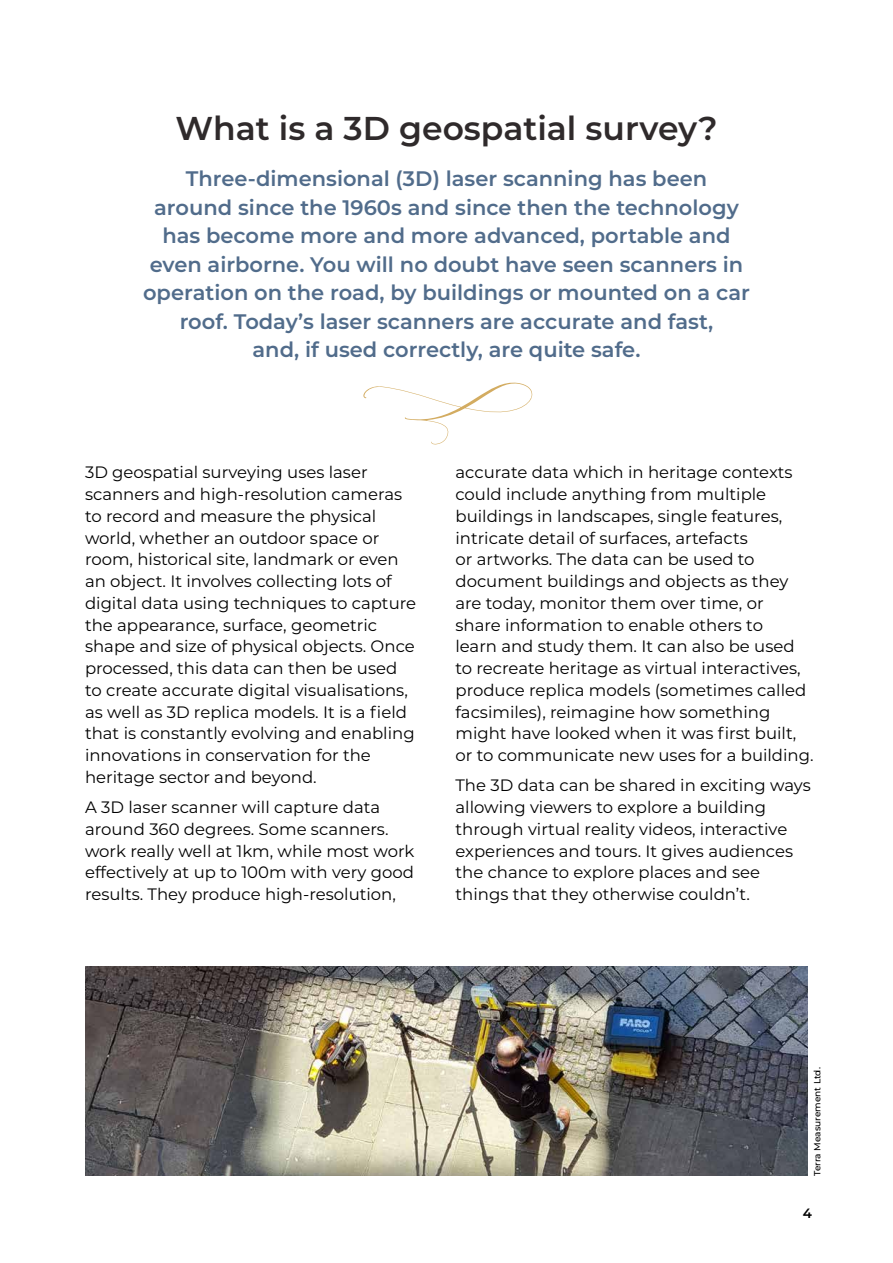
<style>
.page{position:relative;width:893px;height:1263px;background:#fff}
.page>*{position:absolute;margin:0;border:0;box-sizing:border-box;transform-origin:0 0}
.t1{font:600 33px "Montserrat";color:#2f2a2b}
.t2{font:600 21px/28.5px "Montserrat";color:#516c8b;text-align:center}
.t3{font:16.5px/21.8px "Montserrat";color:#000}
.t4{font:100 13.5px "Montserrat";color:#000}
.t5{font:100 9px "Montserrat";color:#000}
</style>
<div class="page">
<svg style="left:363px;top:382px;width:170px;height:63px"></svg>
<img style="left:85px;top:967px;width:723px;height:209px">
<h1 class="t1" style="left:175px;top:105px;width:544px">What is a 3D geospatial survey?</h1>
<p class="t2" style="left:143px;top:164px;width:608px">Three-dimensional (3D) laser scanning has been<br>around since the 1960s and since then the technology has become more and more advanced, portable and even airborne. You will no doubt have seen scanners in operation on the road, by buildings or mounted on a car roof. Today’s laser scanners are accurate and fast,<br>and, if used correctly, are quite safe.</p>
<p class="t3" style="left:85px;top:461px;width:333px">3D geospatial surveying uses laser scanners and high-resolution cameras to record and measure the physical world, whether an outdoor space or room, historical site, landmark or even an object. It involves collecting lots of digital data using techniques to capture the appearance, surface, geometric shape and size of physical objects. Once processed, this data can then be used to create accurate digital visualisations, as well as 3D replica models. It is a field that is constantly evolving and enabling innovations in conservation for the heritage sector and beyond.</p>
<p class="t3" style="left:85px;top:796px;width:331px">A 3D laser scanner will capture data around 360 degrees. Some scanners. work really well at 1km, while most work effectively at up to 100m with very good results. They produce high-resolution,</p>
<p class="t3" style="left:455px;top:461px;width:360px">accurate data which in heritage contexts could include anything from multiple buildings in landscapes, single features, intricate detail of surfaces, artefacts<br>or artworks. The data can be used to document buildings and objects as they are today, monitor them over time, or<br>share information to enable others to<br>learn and study them. It can also be used to recreate heritage as virtual interactives, produce replica models (sometimes called facsimiles), reimagine how something might have looked when it was first built, or to communicate new uses for a building.</p>
<p class="t3" style="left:455px;top:774px;width:357px">The 3D data can be shared in exciting ways allowing viewers to explore a building through virtual reality videos, interactive experiences and tours. It gives audiences the chance to explore places and see things that they otherwise couldn’t.</p>
<p class="t5" style="left:811px;top:1176px;width:110px;rotate:-90deg">Terra Measurement Ltd.</p>
<p class="t4" style="left:803px;top:1204px;width:11px">4</p>
</div>
